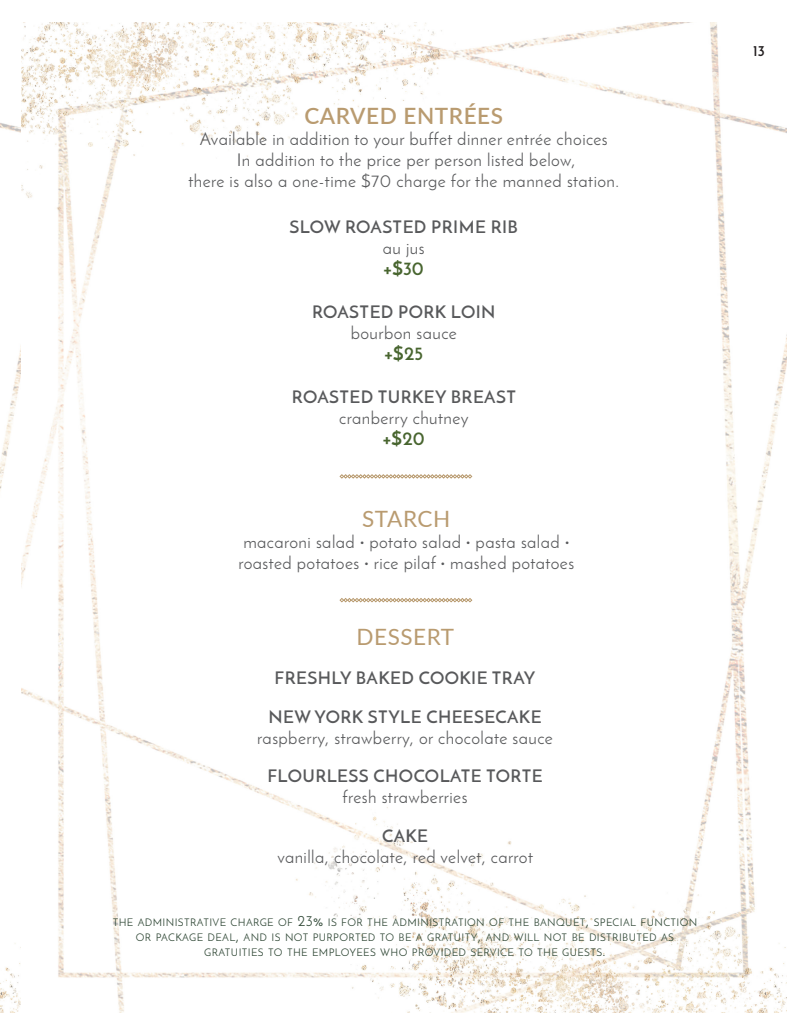
<style>
.page{position:relative;width:810px;height:1035px;background:#fff}
.page>*{position:absolute;margin:0;border:0;box-sizing:border-box;transform-origin:0 0}
.t1{font:600 22.5px "Lato";letter-spacing:.025em;color:#b99b70}
.t2{font:22.5px "Lato";letter-spacing:.025em;color:#b99b70}
.t3{font:700 18.75px "Josefin Sans";color:#48652f}
.t4{font:17.5px/21px "Josefin Sans";letter-spacing:.025em;color:#58595b;text-align:center}
.t5{font:600 17.5px "Josefin Sans";letter-spacing:.025em;color:#58595b}
.t6{font:700 15px "Josefin Sans";color:#231f20}
.t7{font:10.5px "Josefin Sans";letter-spacing:.035em;color:#2f4735}
.s1{font-family:"Aleo"}
.s2{font-size:15px}
</style>
<div class="page">
<img style="left:0;top:22px;width:786px;height:990px">
<svg style="left:340px;top:474px;width:132px;height:5px"></svg>
<svg style="left:340px;top:598px;width:132px;height:4px"></svg>
<p class="t1" style="left:304px;top:100px;width:200px">CARVED ENTRÉES</p>
<p class="t4" style="left:188px;top:129px;width:432px">Available in addition to your buffet dinner entrée choices<br>In addition to the price per person listed below,<br>there is also a one-time $70 charge for the manned station.</p>
<p class="t5" style="left:290px;top:216px;width:230px">SLOW ROASTED PRIME RIB</p>
<p class="t4" style="left:383px;top:237px;width:43px">au jus</p>
<p class="t3" style="left:384px;top:257px;width:42px">+$30</p>
<p class="t5" style="left:312px;top:301px;width:185px">ROASTED PORK LOIN</p>
<p class="t4" style="left:351px;top:322px;width:108px">bourbon sauce</p>
<p class="t3" style="left:385px;top:342px;width:40px">+$25</p>
<p class="t5" style="left:292px;top:386px;width:226px">ROASTED TURKEY BREAST</p>
<p class="t4" style="left:339px;top:407px;width:131px">cranberry chutney</p>
<p class="t3" style="left:383px;top:427px;width:43px">+$20</p>
<p class="t2" style="left:362px;top:503px;width:90px">STARCH</p>
<p class="t4" style="left:243px;top:531px;width:327px">macaroni salad <span class="s1">·</span> potato salad <span class="s1">·</span> pasta salad <span class="s1">·</span></p>
<p class="t4" style="left:238px;top:552px;width:337px">roasted potatoes <span class="s1">·</span> rice pilaf <span class="s1">·</span> mashed potatoes</p>
<p class="t2" style="left:356px;top:621px;width:99px">DESSERT</p>
<p class="t5" style="left:275px;top:667px;width:262px">FRESHLY BAKED COOKIE TRAY</p>
<p class="t5" style="left:269px;top:706px;width:274px">NEW YORK STYLE CHEESECAKE</p>
<p class="t4" style="left:257px;top:727px;width:297px">raspberry, strawberry, or chocolate sauce</p>
<p class="t5" style="left:268px;top:765px;width:277px">FLOURLESS CHOCOLATE TORTE</p>
<p class="t4" style="left:343px;top:787px;width:127px">fresh strawberries</p>
<p class="t5" style="left:382px;top:825px;width:47px">CAKE</p>
<p class="t4" style="left:277px;top:846px;width:257px">vanilla, chocolate, red velvet, carrot</p>
<p class="t7" style="left:113px;top:916px;width:586px">THE ADMINISTRATIVE CHARGE OF <span class="s2">23%</span> IS FOR THE ADMINISTRATION OF THE BANQUET<span class="s2">,</span> SPECIAL FUNCTION</p>
<p class="t7" style="left:136px;top:931px;width:540px">OR PACKAGE DEAL<span class="s2">,</span> AND IS NOT PURPORTED TO BE A GRATUITY<span class="s2">,</span> AND WILL NOT BE DISTRIBUTED AS</p>
<p class="t7" style="left:204px;top:946px;width:403px">GRATUITIES TO THE EMPLOYEES WHO PROVIDED SERVICE TO THE GUESTS<span class="s2">.</span></p>
<p class="t6" style="left:753px;top:42px;width:13px">13</p>
</div>
